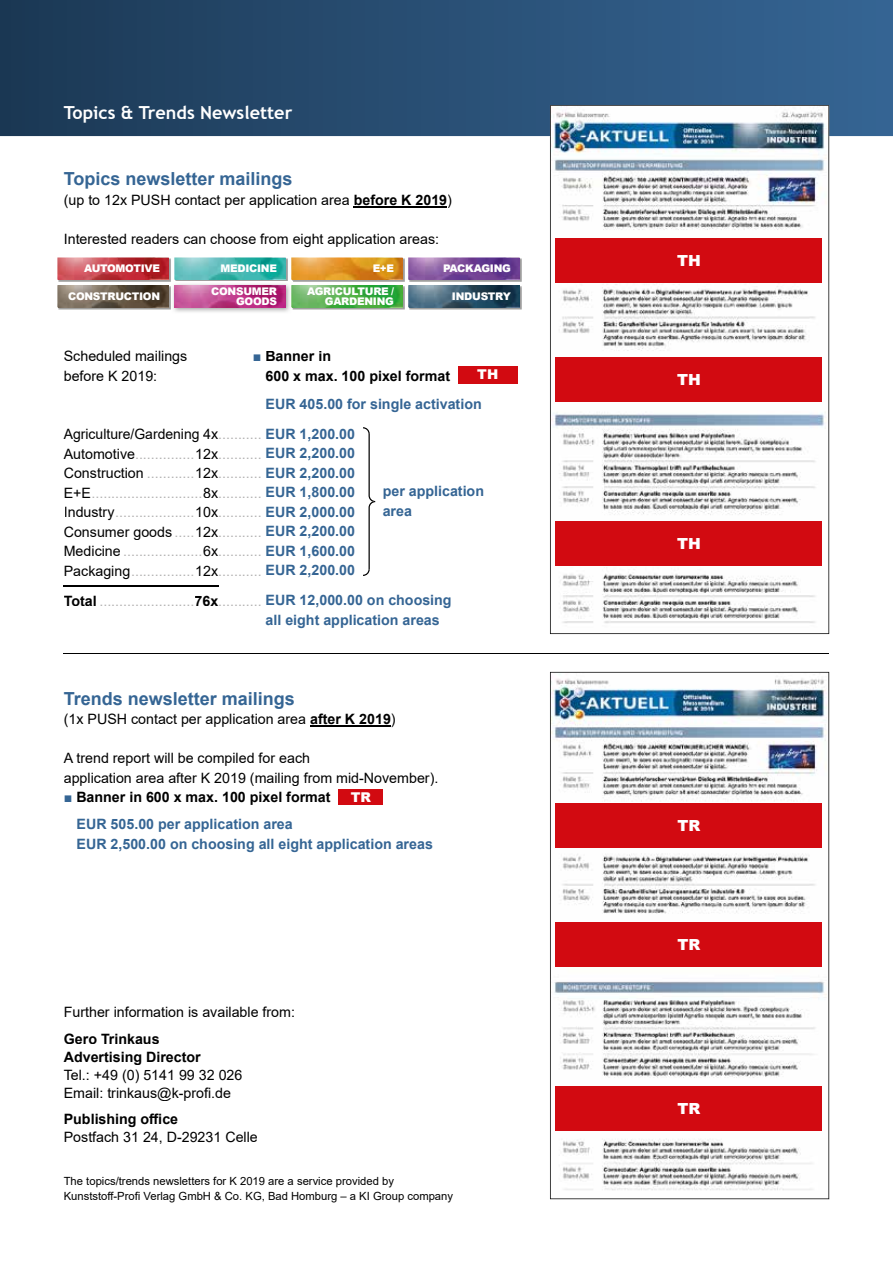
<style>
.page{position:relative;width:893px;height:1263px;background:#fff}
.page>*{position:absolute;margin:0;border:0;box-sizing:border-box;transform-origin:0 0}
.t1{font:700 18px "Arial";color:#356594}
.t2{font:700 18px "Trebuchet MS";color:#fff}
.t3{font:900 15.3px "Arial";color:#fff}
.t4{font:14.25px/19.5px "Arial";color:#b3b2b2;text-align:justify}
.t5{font:14.25px/19.5px "Arial";color:#000}
.t6{font:700 14.25px/19.5px "Arial";color:#356594}
.t7{font:700 14.25px/18px "Arial";color:#000}
.t8{font:900 13.5px "Arial";color:#fff}
.t9{font:11.25px/15px "Arial";color:#000}
.t10{font:900 10.5px/10.5px "Arial";letter-spacing:-.025em;color:#fff;text-align:right}
.s1{font-weight:700}
.s2{color:#356594}
.s3{color:#000}
.s4{font-weight:700;color:#356594}
.s5{font-weight:700;color:#000}
</style>
<div class="page">
<svg style="left:0;top:0;width:893px;height:136px;background:#284e73"></svg>
<hr style="left:354px;top:206px;width:93px;height:1px;background:#000">
<hr style="left:310px;top:725px;width:81px;height:1px;background:#000">
<div style="left:339px;top:789px;width:44px;height:15px;background:#d20a11"></div>
<img style="left:550px;top:136px;width:279px;height:498px">
<img style="left:550px;top:105px;width:279px;height:31px">
<img style="left:550px;top:672px;width:279px;height:527px">
<hr style="left:64px;top:653px;width:765px;height:1px;background:#000">
<div style="left:556px;top:238px;width:266px;height:44px;background:#d20a11"></div>
<div style="left:556px;top:357px;width:266px;height:45px;background:#d20a11"></div>
<div style="left:556px;top:521px;width:266px;height:44px;background:#d20a11"></div>
<div style="left:556px;top:803px;width:266px;height:44px;background:#d20a11"></div>
<div style="left:556px;top:922px;width:266px;height:45px;background:#d20a11"></div>
<div style="left:556px;top:1086px;width:266px;height:45px;background:#d20a11"></div>
<div style="left:458px;top:366px;width:60px;height:17px;background:#d20a11"></div>
<svg style="left:363px;top:427px;width:12px;height:149px"></svg>
<hr style="left:64px;top:585px;width:155px;height:1px;background:#000">
<img style="left:58px;top:258px;width:113px;height:24px">
<img style="left:57px;top:257px;width:112px;height:23px">
<img style="left:58px;top:258px;width:111px;height:22px">
<img style="left:175px;top:258px;width:113px;height:23px">
<img style="left:174px;top:257px;width:112px;height:23px">
<img style="left:175px;top:258px;width:111px;height:22px">
<img style="left:292px;top:258px;width:113px;height:24px">
<img style="left:291px;top:257px;width:112px;height:23px">
<img style="left:292px;top:258px;width:111px;height:22px">
<img style="left:409px;top:258px;width:113px;height:24px">
<img style="left:408px;top:257px;width:112px;height:23px">
<img style="left:409px;top:258px;width:111px;height:22px">
<img style="left:58px;top:286px;width:113px;height:24px">
<img style="left:57px;top:285px;width:112px;height:22px">
<img style="left:58px;top:286px;width:111px;height:21px">
<img style="left:173px;top:284px;width:117px;height:28px">
<img style="left:174px;top:285px;width:112px;height:22px">
<img style="left:293px;top:286px;width:112px;height:24px">
<img style="left:293px;top:285px;width:110px;height:22px">
<svg style="left:291px;top:285px;width:2px;height:25px"></svg>
<img style="left:409px;top:286px;width:113px;height:24px">
<img style="left:408px;top:285px;width:112px;height:22px">
<img style="left:409px;top:286px;width:111px;height:21px">
<p class="t2" style="left:64px;top:101px;width:230px">Topics &amp; Trends Newsletter</p>
<p class="t1" style="left:64px;top:166px;width:230px">Topics newsletter mailings</p>
<p class="t5" style="left:64px;top:190px;width:390px">(up to 12x PUSH contact per application area <span class="s1">before K 2019</span>)</p>
<p class="t5" style="left:64px;top:229px;width:377px">Interested readers can choose from eight application areas:</p>
<p class="t10" style="left:84px;top:263px;width:77px">AUTOMOTIVE</p>
<p class="t10" style="left:221px;top:263px;width:58px">MEDICINE</p>
<p class="t10" style="left:373px;top:263px;width:23px">E+E</p>
<p class="t10" style="left:443px;top:263px;width:69px">PACKAGING</p>
<p class="t10" style="left:452px;top:291px;width:60px">INDUSTRY</p>
<p class="t10" style="left:211px;top:285px;width:67px">CONSUMER<br>GOODS</p>
<p class="t10" style="left:307px;top:285px;width:89px">AGRICULTURE /<br>GARDENING</p>
<p class="t10" style="left:68px;top:291px;width:93px">CONSTRUCTION</p>
<p class="t5" style="left:64px;top:346px;width:125px">Scheduled mailings before K 2019:</p>
<p class="t7" style="left:266px;top:347px;width:186px;line-height:19.5px;text-indent:-13px"><span class="s2">■</span> Banner in<br>600 x max. 100 pixel format</p>
<p class="t8" style="left:477px;top:365px;width:22px">TH</p>
<p class="t6" style="left:266px;top:394px;width:218px">EUR 405.00 for single activation</p>
<p class="t4" style="left:64px;top:424px;width:293px"><span class="s3">Agriculture/Gardening 4x</span>........... <span class="s4">EUR 1,200.00<br></span><span class="s3">Automotive</span>...............<span class="s3">12x</span>........... <span class="s4">EUR 2,200.00<br></span><span class="s3">Construction</span> ............<span class="s3">12x</span>........... <span class="s4">EUR 2,200.00<br></span><span class="s3">E+E</span> ............................<span class="s3">8x</span>........... <span class="s4">EUR 1,800.00<br></span><span class="s3">Industry</span> ....................<span class="s3">10x</span>........... <span class="s4">EUR 2,000.00<br></span><span class="s3">Consumer goods</span> .....<span class="s3">12x</span>........... <span class="s4">EUR 2,200.00<br></span><span class="s3">Medicine</span> ....................<span class="s3">6x</span>........... <span class="s4">EUR 1,600.00<br></span><span class="s3">Packaging</span> ................<span class="s3">12x</span>........... <span class="s4">EUR 2,200.00</span></p>
<p class="t4" style="left:64px;top:591px;width:389px"><span class="s5">Total</span> ........................<span class="s5">76x</span>........... <span class="s4">EUR 12,000.00 on choosing</span></p>
<p class="t6" style="left:383px;top:482px;width:103px">per application area</p>
<p class="t6" style="left:266px;top:610px;width:176px">all eight application areas</p>
<p class="t1" style="left:64px;top:685px;width:233px">Trends newsletter mailings</p>
<p class="t5" style="left:64px;top:709px;width:333px">(1x PUSH contact per application area <span class="s1">after K 2019</span>)</p>
<p class="t5" style="left:64px;top:748px;width:376px">A trend report will be compiled for each<br>application area after K 2019 (mailing from mid-November).</p>
<p class="t7" style="left:64px;top:788px;width:268px"><span class="s2">■</span> Banner in 600 x max. 100 pixel format</p>
<p class="t8" style="left:351px;top:787px;width:22px">TR</p>
<p class="t6" style="left:77px;top:814px;width:358px">EUR 505.00 per application area<br>EUR 2,500.00 on choosing all eight application areas</p>
<p class="t5" style="left:64px;top:1002px;width:233px">Further information is available from:</p>
<p class="t7" style="left:64px;top:1030px;width:138px">Gero Trinkaus<br>Advertising Director</p>
<p class="t5" style="left:64px;top:1065px;width:180px;line-height:18px">Tel.: +49 (0) 5141 99 32 026<br>Email: trinkaus@k-profi.de</p>
<p class="t7" style="left:64px;top:1110px;width:116px">Publishing office</p>
<p class="t5" style="left:64px;top:1127px;width:196px">Postfach 31 24, D-29231 Celle</p>
<p class="t9" style="left:64px;top:1173px;width:391px">The topics/trends newsletters for K 2019 are a service provided by<br>Kunststoff-Profi Verlag GmbH &amp; Co. KG, Bad Homburg – a KI Group company</p>
<p class="t3" style="left:677px;top:249px;width:25px">TH</p>
<p class="t3" style="left:677px;top:368px;width:25px">TH</p>
<p class="t3" style="left:677px;top:532px;width:25px">TH</p>
<p class="t3" style="left:677px;top:814px;width:24px">TR</p>
<p class="t3" style="left:677px;top:933px;width:24px">TR</p>
<p class="t3" style="left:677px;top:1097px;width:24px">TR</p>
</div>
